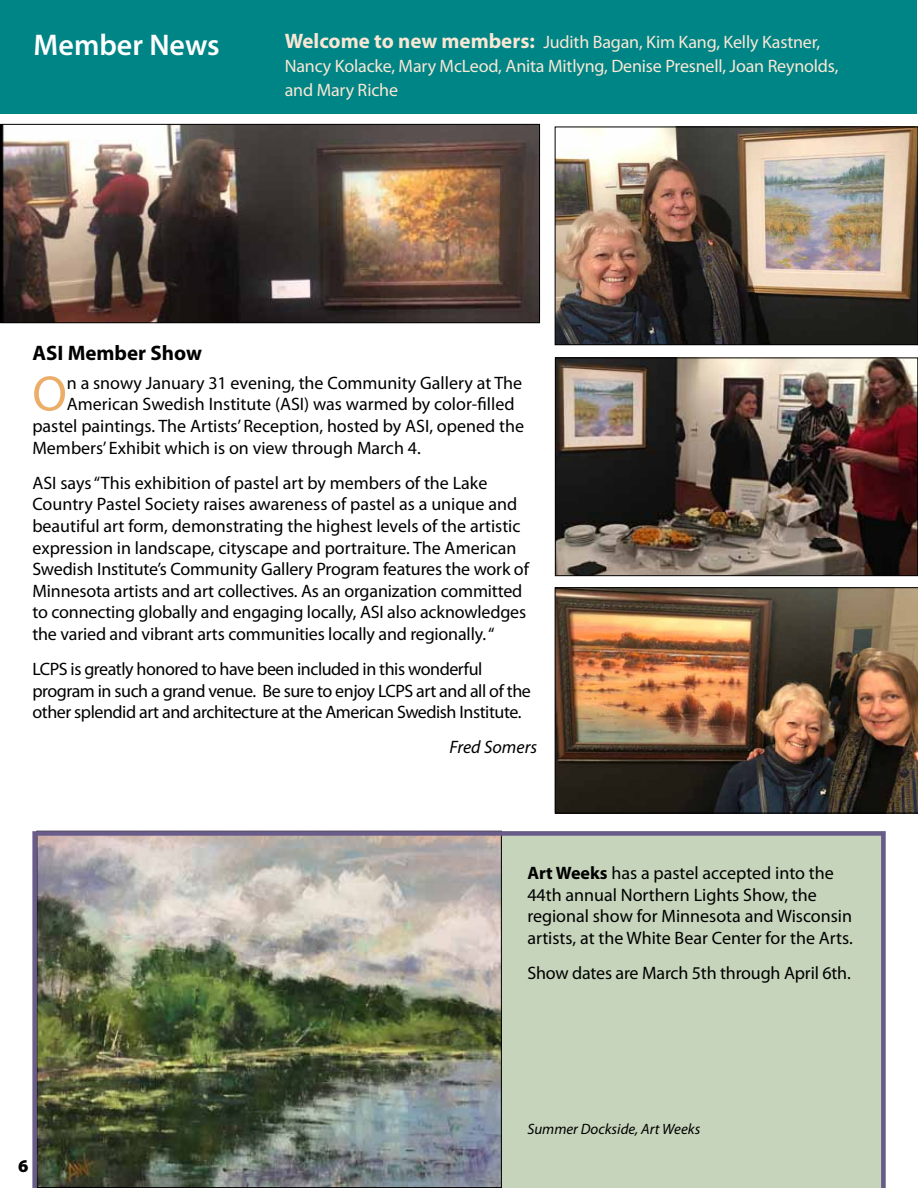
<style>
.page{position:relative;width:918px;height:1188px;background:#fff}
.page>*{position:absolute;margin:0;border:0;box-sizing:border-box;transform-origin:0 0}
.t1{font:50.1px "Myriad Pro";color:#ecad69}
.t2{font:600 30px "Myriad Pro";color:#fff}
.t3{font:700 21px "Myriad Pro";color:#000}
.t4{font:18px/21.6px "Myriad Pro";letter-spacing:-.005em;color:#000}
.t5{font:18px/21.6px "Myriad Pro";letter-spacing:-.025em;color:#000}
.t6{font:18px/24px "Myriad Pro";letter-spacing:-.01em;color:#f9e7d4}
.t7{font:italic 18px "Myriad Pro";color:#000}
.t8{font:900 18px "Myriad Pro";color:#000}
.t9{font:italic 15px "Myriad Pro";color:#000}
.s1{font-weight:700;font-size:21px}
.s2{font-weight:700}
</style>
<div class="page">
<div style="left:1px;top:0;width:916px;height:114px;background:#008587"></div>
<img style="left:555px;top:587px;width:363px;height:226px">
<img style="left:557px;top:129px;width:359px;height:214px">
<div style="left:555px;top:127px;width:363px;height:218px;border:1px solid #000"></div>
<img style="left:2px;top:126px;width:536px;height:195px">
<div style="left:0;top:124px;width:540px;height:199px;border:1px solid #000"></div>
<img style="left:557px;top:360px;width:359px;height:214px">
<div style="left:555px;top:358px;width:363px;height:218px;border:1px solid #000"></div>
<img style="left:32px;top:831px;width:854px;height:357px">
<h2 class="t2" style="left:34px;top:29px;width:188px">Member News</h2>
<p class="t6" style="left:285px;top:30px;width:555px"><span class="s1">Welcome to new members:</span> Judith Bagan, Kim Kang, Kelly Kastner,<br>Nancy Kolacke, Mary McLeod, Anita Mitlyng, Denise Presnell, Joan Reynolds, and Mary Riche</p>
<p class="t3" style="left:32px;top:342px;width:171px">ASI Member Show</p>
<h1 class="t1" style="left:32px;top:366px;width:36px">O</h1>
<p class="t4" style="left:67px;top:372px;width:457px">n a snowy January 31 evening, the Community Gallery at The</p>
<p class="t4" style="left:67px;top:394px;width:449px">American Swedish Institute (ASI) was warmed by color-filled</p>
<p class="t4" style="left:32px;top:416px;width:493px">pastel paintings. The Artists’ Reception, hosted by ASI, opened the</p>
<p class="t4" style="left:32px;top:437px;width:390px">Members’ Exhibit which is on view through March 4.</p>
<p class="t4" style="left:32px;top:472px;width:498px">ASI says “This exhibition of pastel art by members of the Lake Country Pastel Society raises awareness of pastel as a unique and beautiful art form, demonstrating the highest levels of the artistic expression in landscape, cityscape and portraiture. The American Swedish Institute’s Community Gallery Program features the work of Minnesota artists and art collectives. As an organization committed to connecting globally and engaging locally, ASI also acknowledges the varied and vibrant arts communities locally and regionally. “</p>
<p class="t5" style="left:32px;top:659px;width:500px">LCPS is greatly honored to have been included in this wonderful program in such a grand venue. Be sure to enjoy LCPS art and all of the other splendid art and architecture at the American Swedish Institute.</p>
<p class="t7" style="left:450px;top:738px;width:89px">Fred Somers</p>
<p class="t4" style="left:527px;top:863px;width:327px"><span class="s2">Art Weeks</span> has a pastel accepted into the 44th annual Northern Lights Show, the regional show for Minnesota and Wisconsin artists, at the White Bear Center for the Arts.</p>
<p class="t4" style="left:527px;top:962px;width:325px">Show dates are March 5th through April 6th.</p>
<p class="t8" style="left:18px;top:1155px;width:12px">6</p>
<p class="t9" style="left:527px;top:1121px;width:174px">Summer Dockside, Art Weeks</p>
</div>
